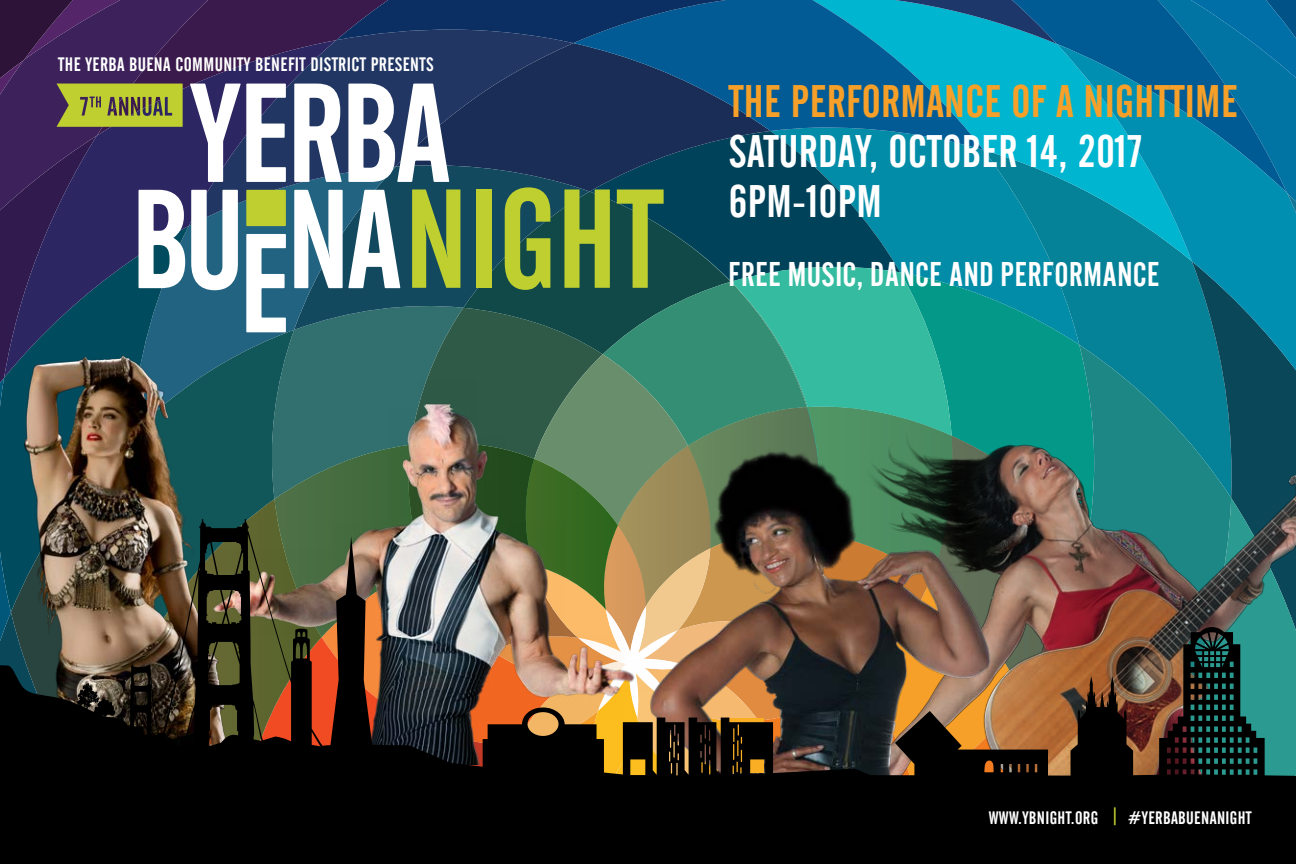
<style>
.page{position:relative;width:1296px;height:864px;background:#fff}
.page>*{position:absolute;margin:0;border:0;box-sizing:border-box;transform-origin:0 0}
.t1{font:45.2px/50.2px "Alternate Gothic No 2 BT";letter-spacing:.01em;color:#fff}
.t2{font:45.2px "Alternate Gothic No 2 BT";letter-spacing:.01em;color:#f6a02a}
.t3{font:35.8px "Alternate Gothic Com No 2";letter-spacing:.015em;color:#fff}
.t4{font:19.4px "Alternate Gothic No 2 BT";letter-spacing:.02em;color:#fff}
.t5{font:17.8px "Alternate Gothic No 2 BT";letter-spacing:.02em;color:#fff}
.s1{color:#bfcf30}
</style>
<div class="page">
<img style="left:0;top:0;width:1296px;height:864px">
<p class="t4" style="left:58px;top:54px;width:377px">THE YERBA BUENA COMMUNITY BENEFIT DISTRICT PRESENTS</p>
<h1 class="t2" style="left:729px;top:76px;width:510px">THE PERFORMANCE OF A NIGHTTIME</h1>
<h1 class="t1" style="left:729px;top:127px;width:414px">SATURDAY, OCTOBER 14, 2017<br>6PM-10PM</h1>
<h2 class="t3" style="left:729px;top:256px;width:433px">FREE MUSIC, DANCE AND PERFORMANCE</h2>
<p class="t5" style="left:989px;top:808px;width:264px">WWW.YBNIGHT.ORG <span class="s1">|</span> #YERBABUENANIGHT</p>
</div>
